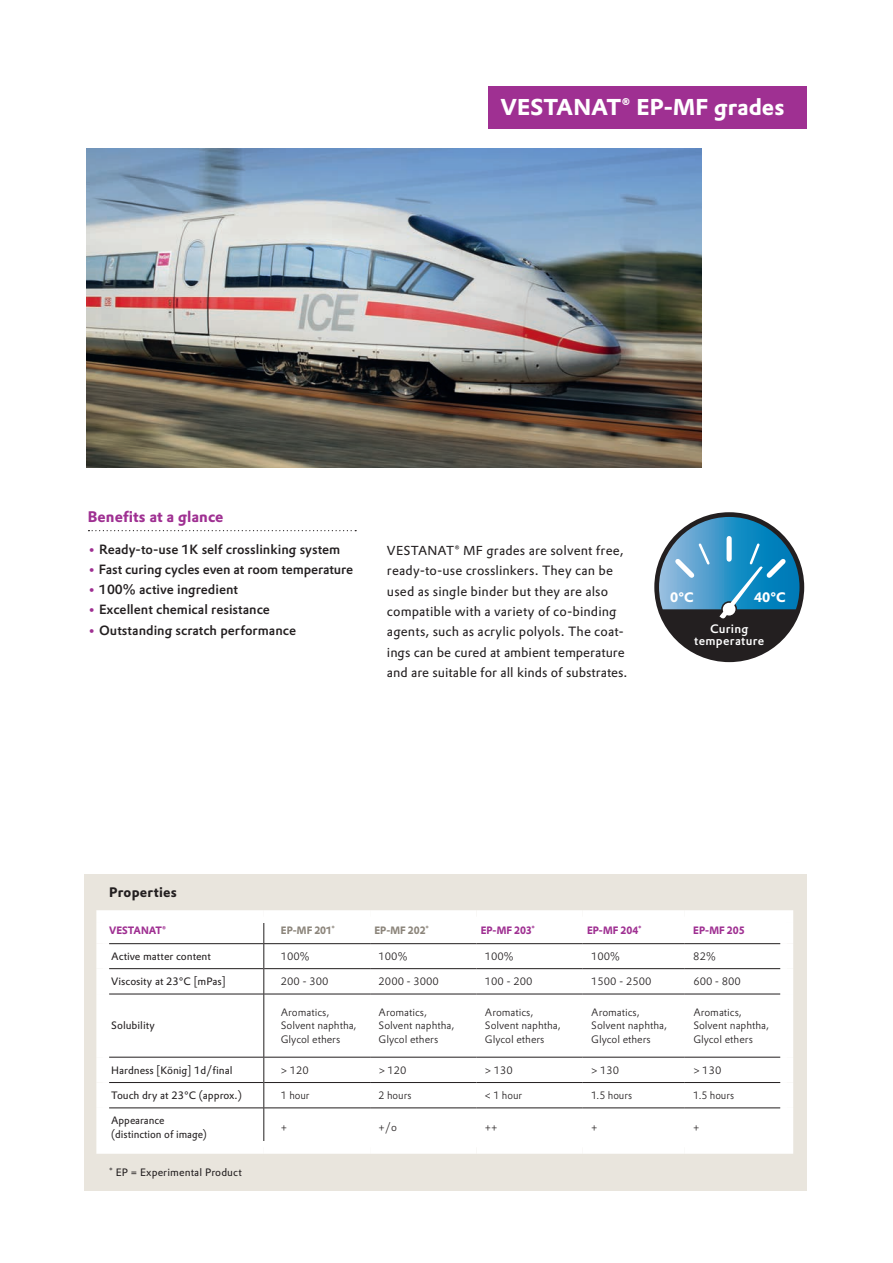
<style>
.page{position:relative;width:893px;height:1263px;background:#fff}
.page>*{position:absolute;margin:0;border:0;box-sizing:border-box;transform-origin:0 0}
.t1{font:700 22.5px "Evonik Prokyon";color:#fff}
.t2{font:700 15px "Evonik Prokyon";color:#9f3092}
.t3{font:700 13.5px "Evonik Prokyon";letter-spacing:.015em;color:#231f20}
.t4{font:700 13.5px "Evonik Prokyon";color:#fff}
.t5{font:13.2px/20.2px "Evonik Prokyon";letter-spacing:.01em;color:#231f20}
.t6{font:500 13.2px "Evonik Prokyon";color:#231f20}
.t7{font:500 12px/12px "Evonik Prokyon";letter-spacing:.025em;color:#fff;text-align:center}
.t8{font:300 10.5px/13.5px "Evonik Prokyon";color:#231f20}
.t9{font:10.5px/14.1px "Evonik Prokyon";color:#231f20}
.t10{font:700 10.5px "Evonik Prokyon";color:#9f3092;scale:.94 1}
.t11{font:300 10.5px "Evonik Prokyon";color:#231f20;scale:.96 1}
.t12{font:700 10.5px "Evonik Prokyon";letter-spacing:.005em;color:#8c857b;scale:.94 1}
.s1{color:#9f3092}
.s2{font-size:12.75px}
</style>
<div class="page">
<svg style="left:88px;top:530px;width:268px;height:1px"></svg>
<svg style="left:657px;top:515px;width:145px;height:145px;background:#2d88b7"></svg>
<div style="left:654px;top:512px;width:150px;height:150px;border:5px solid #231f20;border-radius:50%"></div>
<div style="left:727px;top:538px;width:5px;height:21px;background:#fff"></div>
<svg style="left:660px;top:541px;width:138px;height:119px;background:#4d7c96"></svg>
<img style="left:86px;top:149px;width:616px;height:319px">
<div style="left:488px;top:86px;width:318px;height:42px;background:#9f3092"></div>
<div style="left:84px;top:874px;width:722px;height:317px;background:#e9e5dd"></div>
<div style="left:109px;top:923px;width:671px;height:218px;background:#fff"></div>
<div style="left:109px;top:944px;width:671px;height:163px;background:#fff"></div>
<div style="left:96px;top:910px;width:168px;height:13px;background:#fff"></div>
<div style="left:96px;top:923px;width:13px;height:21px;background:#fff"></div>
<div style="left:264px;top:910px;width:106px;height:13px;background:#fff"></div>
<div style="left:370px;top:910px;width:106px;height:13px;background:#fff"></div>
<div style="left:476px;top:910px;width:107px;height:13px;background:#fff"></div>
<div style="left:583px;top:910px;width:102px;height:13px;background:#fff"></div>
<div style="left:685px;top:910px;width:108px;height:13px;background:#fff"></div>
<div style="left:96px;top:944px;width:13px;height:25px;background:#fff"></div>
<div style="left:96px;top:969px;width:13px;height:25px;background:#fff"></div>
<div style="left:96px;top:994px;width:13px;height:63px;background:#fff"></div>
<div style="left:96px;top:1057px;width:13px;height:25px;background:#fff"></div>
<div style="left:96px;top:1082px;width:13px;height:26px;background:#fff"></div>
<div style="left:96px;top:1108px;width:13px;height:33px;background:#fff"></div>
<div style="left:96px;top:1141px;width:168px;height:13px;background:#fff"></div>
<div style="left:264px;top:1141px;width:106px;height:13px;background:#fff"></div>
<div style="left:370px;top:1141px;width:106px;height:13px;background:#fff"></div>
<div style="left:476px;top:1141px;width:107px;height:13px;background:#fff"></div>
<div style="left:583px;top:1141px;width:102px;height:13px;background:#fff"></div>
<div style="left:685px;top:1141px;width:108px;height:13px;background:#fff"></div>
<hr style="left:109px;top:968px;width:154px;height:1px;background:#231f20">
<hr style="left:264px;top:968px;width:106px;height:1px;background:#231f20">
<hr style="left:370px;top:968px;width:106px;height:1px;background:#231f20">
<hr style="left:476px;top:968px;width:107px;height:1px;background:#231f20">
<hr style="left:583px;top:968px;width:102px;height:1px;background:#231f20">
<hr style="left:685px;top:968px;width:95px;height:1px;background:#231f20">
<hr style="left:109px;top:994px;width:154px;height:1px;background:#231f20">
<hr style="left:264px;top:994px;width:106px;height:1px;background:#231f20">
<hr style="left:370px;top:994px;width:106px;height:1px;background:#231f20">
<hr style="left:476px;top:994px;width:107px;height:1px;background:#231f20">
<hr style="left:583px;top:994px;width:102px;height:1px;background:#231f20">
<hr style="left:685px;top:994px;width:95px;height:1px;background:#231f20">
<hr style="left:109px;top:1057px;width:154px;height:1px;background:#231f20">
<hr style="left:264px;top:1057px;width:106px;height:1px;background:#231f20">
<hr style="left:370px;top:1057px;width:106px;height:1px;background:#231f20">
<hr style="left:476px;top:1057px;width:107px;height:1px;background:#231f20">
<hr style="left:583px;top:1057px;width:102px;height:1px;background:#231f20">
<hr style="left:685px;top:1057px;width:95px;height:1px;background:#231f20">
<hr style="left:109px;top:1082px;width:154px;height:1px;background:#231f20">
<hr style="left:264px;top:1082px;width:106px;height:1px;background:#231f20">
<hr style="left:370px;top:1082px;width:106px;height:1px;background:#231f20">
<hr style="left:476px;top:1082px;width:107px;height:1px;background:#231f20">
<hr style="left:583px;top:1082px;width:102px;height:1px;background:#231f20">
<hr style="left:685px;top:1082px;width:95px;height:1px;background:#231f20">
<hr style="left:109px;top:1107px;width:154px;height:1px;background:#231f20">
<hr style="left:264px;top:1107px;width:106px;height:1px;background:#231f20">
<hr style="left:370px;top:1107px;width:106px;height:1px;background:#231f20">
<hr style="left:476px;top:1107px;width:107px;height:1px;background:#231f20">
<hr style="left:583px;top:1107px;width:102px;height:1px;background:#231f20">
<hr style="left:685px;top:1107px;width:95px;height:1px;background:#231f20">
<svg style="left:263px;top:923px;width:1px;height:71px"></svg>
<hr style="left:263px;top:994px;width:1px;height:63px;background:#231f20">
<svg style="left:263px;top:1057px;width:1px;height:51px"></svg>
<hr style="left:263px;top:1108px;width:1px;height:33px;background:#231f20">
<hr style="left:109px;top:943px;width:155px;height:1px;background:#231f20">
<hr style="left:264px;top:943px;width:106px;height:1px;background:#231f20">
<hr style="left:370px;top:943px;width:106px;height:1px;background:#231f20">
<hr style="left:476px;top:943px;width:107px;height:1px;background:#231f20">
<hr style="left:583px;top:943px;width:102px;height:1px;background:#231f20">
<hr style="left:685px;top:943px;width:95px;height:1px;background:#231f20">
<div style="left:780px;top:923px;width:13px;height:21px;background:#fff"></div>
<div style="left:780px;top:944px;width:13px;height:25px;background:#fff"></div>
<div style="left:780px;top:969px;width:13px;height:25px;background:#fff"></div>
<div style="left:780px;top:994px;width:13px;height:63px;background:#fff"></div>
<div style="left:780px;top:1057px;width:13px;height:25px;background:#fff"></div>
<div style="left:780px;top:1082px;width:13px;height:26px;background:#fff"></div>
<div style="left:780px;top:1108px;width:13px;height:33px;background:#fff"></div>
<h1 class="t1" style="left:500px;top:89px;width:286px">VESTANAT® EP-MF grades</h1>
<h2 class="t2" style="left:88px;top:504px;width:137px">Benefits at a glance</h2>
<p class="t6" style="left:88px;top:539px;width:254px"><span class="s1">•</span> Ready-to-use 1K self crosslinking system</p>
<p class="t6" style="left:88px;top:559px;width:267px"><span class="s1">•</span> Fast curing cycles even at room temperature</p>
<p class="t6" style="left:88px;top:579px;width:152px"><span class="s1">•</span> 100% active ingredient</p>
<p class="t6" style="left:88px;top:599px;width:184px"><span class="s1">•</span> Excellent chemical resistance</p>
<p class="t6" style="left:88px;top:620px;width:210px"><span class="s1">•</span> Outstanding scratch performance</p>
<p class="t5" style="left:387px;top:540px;width:242px"><span class="s2">VESTANAT® MF</span> grades are solvent free, ready-to-use crosslinkers. They can be used as single binder but they are also compatible with a variety of co-binding agents, such as acrylic polyols. The coat&shy;ings can be cured at ambient temperature and are suitable for all kinds of substrates.</p>
<p class="t4" style="left:670px;top:587px;width:25px">0°C</p>
<p class="t4" style="left:754px;top:587px;width:33px">40°C</p>
<p class="t7" style="left:694px;top:622px;width:72px">Curing temperature</p>
<p class="t3" style="left:109px;top:882px;width:69px">Properties</p>
<p class="t10" style="left:109px;top:922px;width:62px">VESTANAT®</p>
<p class="t12" style="left:281px;top:922px;width:59px">EP-MF 201<sup>*</sup></p>
<p class="t12" style="left:374px;top:922px;width:59px">EP-MF 202<sup>*</sup></p>
<p class="t10" style="left:481px;top:922px;width:59px">EP-MF 203<sup>*</sup></p>
<p class="t10" style="left:587px;top:922px;width:60px">EP-MF 204<sup>*</sup></p>
<p class="t10" style="left:693px;top:922px;width:56px">EP-MF 205</p>
<p class="t9" style="left:111px;top:948px;width:101px">Active matter content</p>
<p class="t8" style="left:281px;top:948px;width:30px">100%</p>
<p class="t8" style="left:379px;top:948px;width:30px">100%</p>
<p class="t8" style="left:485px;top:948px;width:30px">100%</p>
<p class="t8" style="left:591px;top:948px;width:30px">100%</p>
<p class="t8" style="left:693px;top:948px;width:24px">82%</p>
<p class="t9" style="left:111px;top:974px;width:116px">Viscosity at 23°C [mPas]</p>
<p class="t8" style="left:281px;top:974px;width:49px">200 - 300</p>
<p class="t8" style="left:379px;top:974px;width:62px">2000 - 3000</p>
<p class="t8" style="left:485px;top:974px;width:49px">100 - 200</p>
<p class="t8" style="left:591px;top:974px;width:62px">1500 - 2500</p>
<p class="t8" style="left:693px;top:974px;width:49px">600 - 800</p>
<p class="t9" style="left:111px;top:1018px;width:45px">Solubility</p>
<p class="t8" style="left:281px;top:1005px;width:77px">Aromatics,<br>Solvent naphtha,<br>Glycol ethers</p>
<p class="t8" style="left:379px;top:1005px;width:77px">Aromatics,<br>Solvent naphtha,<br>Glycol ethers</p>
<p class="t8" style="left:485px;top:1005px;width:77px">Aromatics,<br>Solvent naphtha,<br>Glycol ethers</p>
<p class="t8" style="left:591px;top:1005px;width:77px">Aromatics,<br>Solvent naphtha,<br>Glycol ethers</p>
<p class="t8" style="left:693px;top:1005px;width:77px">Aromatics,<br>Solvent naphtha,<br>Glycol ethers</p>
<p class="t9" style="left:111px;top:1062px;width:123px">Hardness [König] 1d/final</p>
<p class="t8" style="left:281px;top:1062px;width:29px">&gt; 120</p>
<p class="t8" style="left:379px;top:1062px;width:29px">&gt; 120</p>
<p class="t8" style="left:485px;top:1062px;width:29px">&gt; 130</p>
<p class="t8" style="left:591px;top:1062px;width:29px">&gt; 130</p>
<p class="t8" style="left:693px;top:1062px;width:29px">&gt; 130</p>
<p class="t9" style="left:111px;top:1087px;width:132px">Touch dry at 23°C (approx.)</p>
<p class="t11" style="left:281px;top:1087px;width:31px">1 hour</p>
<p class="t11" style="left:379px;top:1087px;width:36px">2 hours</p>
<p class="t11" style="left:485px;top:1087px;width:40px">&lt; 1 hour</p>
<p class="t11" style="left:591px;top:1087px;width:44px">1.5 hours</p>
<p class="t11" style="left:693px;top:1087px;width:44px">1.5 hours</p>
<p class="t9" style="left:111px;top:1113px;width:97px">Appearance (distinction of image)</p>
<p class="t8" style="left:281px;top:1120px;width:8px">+</p>
<p class="t8" style="left:379px;top:1120px;width:20px">+/o</p>
<p class="t8" style="left:485px;top:1120px;width:14px">++</p>
<p class="t8" style="left:591px;top:1120px;width:8px">+</p>
<p class="t8" style="left:693px;top:1120px;width:8px">+</p>
<p class="t9" style="left:109px;top:1164px;width:134px"><sup>*</sup> EP = Experimental Product</p>
</div>
